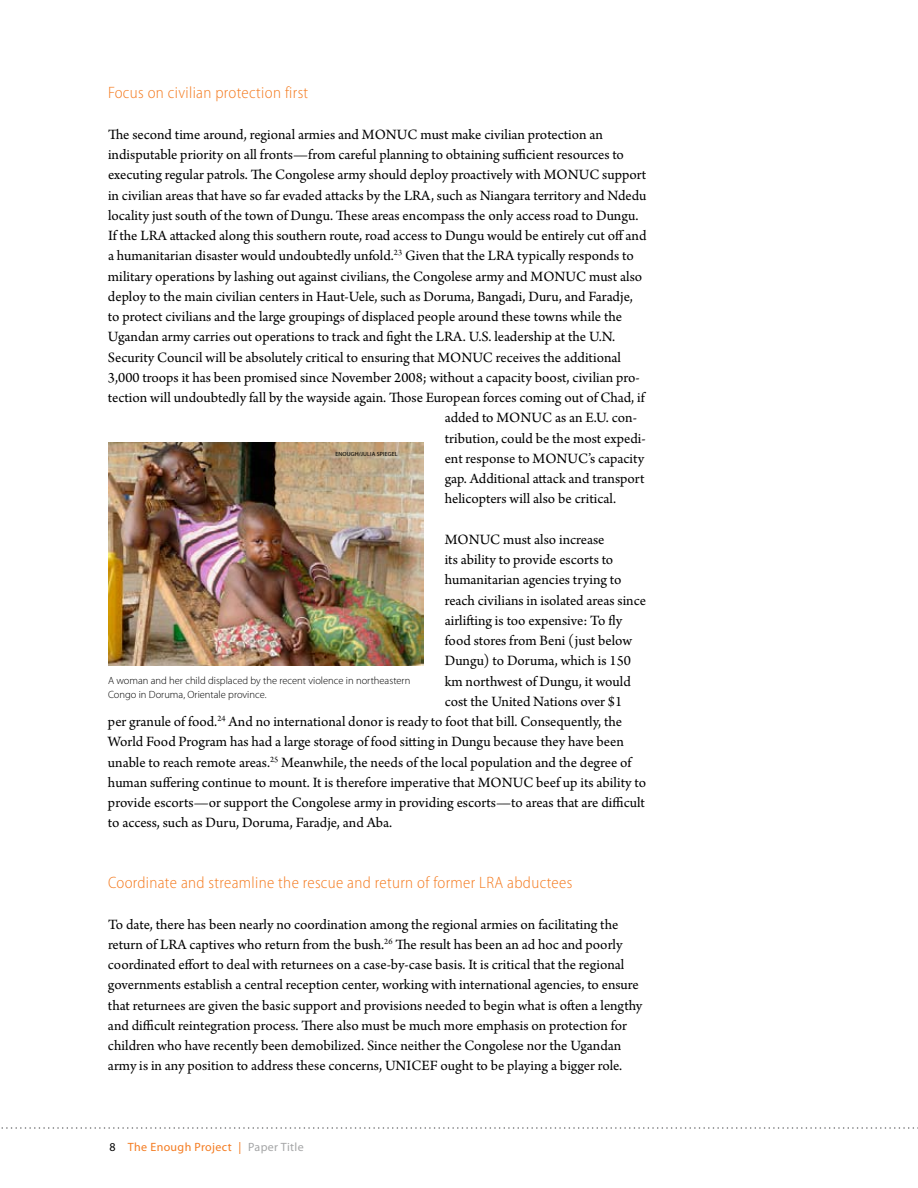
<style>
.page{position:relative;width:918px;height:1188px;background:#fff}
.page>*{position:absolute;margin:0;border:0;box-sizing:border-box;transform-origin:0 0}
.t1{font:300 semi-condensed 16.5px "Myriad Pro";letter-spacing:.02em;color:#f47b20}
.t2{font:15px/20.2px "Arno Pro";color:#000}
.t3{font:12px "Myriad Pro";letter-spacing:.03em;color:#f47b20}
.t4{font:300 10.5px/13.5px "Myriad Pro";color:#000}
.t5{font:6px "Myriad Pro";letter-spacing:.02em;color:#000}
.s1{color:#000}
.s2{color:#a5a6a7}
</style>
<div class="page">
<svg style="left:1px;top:1127px;width:917px;height:2px"></svg>
<img style="left:108px;top:443px;width:316px;height:222px">
<p class="t1" style="left:108px;top:84px;width:202px">Focus on civilian protection first</p>
<p class="t2" style="left:108px;top:125px;width:497px">The second time around, regional armies and MONUC must make civilian protection an</p>
<p class="t2" style="left:108px;top:145px;width:517px">indisputable priority on all fronts—from careful planning to obtaining sufficient resources to</p>
<p class="t2" style="left:108px;top:165px;width:540px">executing regular patrols. The Congolese army should deploy proactively with MONUC support</p>
<p class="t2" style="left:108px;top:186px;width:540px">in civilian areas that have so far evaded attacks by the LRA, such as Niangara territory and Ndedu</p>
<p class="t2" style="left:108px;top:206px;width:532px">locality just south of the town of Dungu. These areas encompass the only access road to Dungu.</p>
<p class="t2" style="left:108px;top:226px;width:540px">If the LRA attacked along this southern route, road access to Dungu would be entirely cut off and</p>
<p class="t2" style="left:108px;top:246px;width:527px">a humanitarian disaster would undoubtedly unfold.<sup>23</sup> Given that the LRA typically responds to</p>
<p class="t2" style="left:108px;top:267px;width:536px">military operations by lashing out against civilians, the Congolese army and MONUC must also</p>
<p class="t2" style="left:108px;top:287px;width:526px">deploy to the main civilian centers in Haut-Uele, such as Doruma, Bangadi, Duru, and Faradje,</p>
<p class="t2" style="left:108px;top:307px;width:516px">to protect civilians and the large groupings of displaced people around these towns while the</p>
<p class="t2" style="left:108px;top:327px;width:509px">Ugandan army carries out operations to track and fight the LRA. U.S. leadership at the U.N.</p>
<p class="t2" style="left:108px;top:348px;width:515px">Security Council will be absolutely critical to ensuring that MONUC receives the additional</p>
<p class="t2" style="left:108px;top:368px;width:533px">3,000 troops it has been promised since November 2008; without a capacity boost, civilian pro-</p>
<p class="t2" style="left:108px;top:388px;width:538px">tection will undoubtedly fall by the wayside again. Those European forces coming out of Chad, if</p>
<p class="t2" style="left:445px;top:408px;width:194px">added to MONUC as an E.U. con-</p>
<p class="t2" style="left:445px;top:429px;width:202px">tribution, could be the most expedi-</p>
<p class="t2" style="left:445px;top:449px;width:201px">ent response to MONUC’s capacity</p>
<p class="t2" style="left:445px;top:469px;width:201px">gap. Additional attack and transport</p>
<p class="t2" style="left:445px;top:489px;width:173px">helicopters will also be critical.</p>
<p class="t2" style="left:445px;top:530px;width:161px">MONUC must also increase</p>
<p class="t2" style="left:445px;top:550px;width:170px">its ability to provide escorts to</p>
<p class="t2" style="left:445px;top:570px;width:178px">humanitarian agencies trying to</p>
<p class="t2" style="left:445px;top:591px;width:203px">reach civilians in isolated areas since</p>
<p class="t2" style="left:445px;top:611px;width:179px">airlifting is too expensive: To fly</p>
<p class="t2" style="left:445px;top:631px;width:189px">food stores from Beni (just below</p>
<p class="t2" style="left:445px;top:651px;width:188px">Dungu) to Doruma, which is 150</p>
<p class="t2" style="left:445px;top:672px;width:188px">km northwest of Dungu, it would</p>
<p class="t2" style="left:445px;top:692px;width:179px">cost the United Nations over $1</p>
<p class="t2" style="left:108px;top:712px;width:516px">per granule of food.<sup>24</sup> And no international donor is ready to foot that bill. Consequently, the</p>
<p class="t2" style="left:108px;top:732px;width:517px">World Food Program has had a large storage of food sitting in Dungu because they have been</p>
<p class="t2" style="left:108px;top:753px;width:525px">unable to reach remote areas.<sup>25</sup> Meanwhile, the needs of the local population and the degree of</p>
<p class="t2" style="left:108px;top:773px;width:540px">human suffering continue to mount. It is therefore imperative that MONUC beef up its ability to</p>
<p class="t2" style="left:108px;top:793px;width:538px">provide escorts—or support the Congolese army in providing escorts—to areas that are difficult</p>
<p class="t2" style="left:108px;top:813px;width:286px">to access, such as Duru, Doruma, Faradje, and Aba.</p>
<p class="t5" style="left:335px;top:450px;width:49px">ENOUGH/JULIA spiegel</p>
<p class="t4" style="left:108px;top:674px;width:304px">A woman and her child displaced by the recent violence in northeastern<br>Congo in Doruma, Orientale province.</p>
<p class="t1" style="left:108px;top:874px;width:466px">Coordinate and streamline the rescue and return of former LRA abductees</p>
<p class="t2" style="left:108px;top:915px;width:536px">To date, there has been nearly no coordination among the regional armies on facilitating the return of LRA captives who return from the bush.<sup>26</sup> The result has been an ad hoc and poorly coordinated effort to deal with returnees on a case-by-case basis. It is critical that the regional governments establish a central reception center, working with international agencies, to ensure that returnees are given the basic support and provisions needed to begin what is often a lengthy and difficult reintegration process. There also must be much more emphasis on protection for children who have recently been demobilized. Since neither the Congolese nor the Ugandan army is in any position to address these concerns, UNICEF ought to be playing a bigger role.</p>
<p class="t3" style="left:110px;top:1140px;width:196px"><span class="s1">8</span> The Enough Project | <span class="s2">Paper Title</span></p>
</div>
